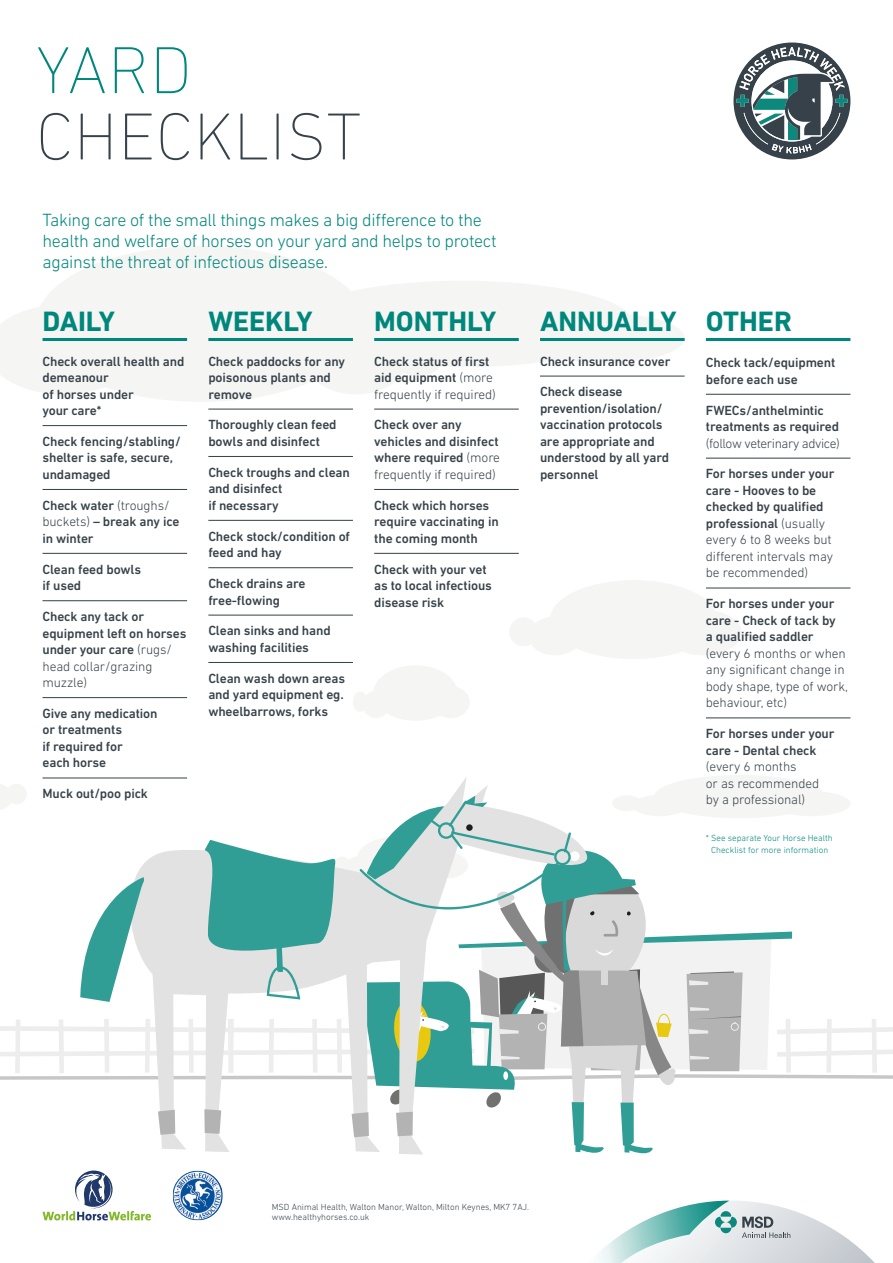
<style>
.page{position:relative;width:893px;height:1263px;background:#fff}
.page>*{position:absolute;margin:0;border:0;box-sizing:border-box;transform-origin:0 0}
.t1{font:200 67.5px/66.3px "DIN Next LT Pro";letter-spacing:.01em;color:#37424a}
.t2{font:700 28.5px "DIN Next LT Pro";color:#00877c}
.t3{font:300 18px/21px "DIN Next LT Pro";letter-spacing:-.02em;color:#00877c}
.t4{font:500 13.5px/16.5px "DIN Next LT Pro";letter-spacing:-.01em;color:#37424a}
.t5{font:300 13.5px/16.5px "DIN Next LT Pro";letter-spacing:-.01em;color:#37424a}
.Bodycopy{font:300 9px/10.5px "DIN Next LT Pro";color:#37424a}
.t6{font:300 9px/12px "DIN Next LT Pro";color:#00877c;text-align:center}
.s1{color:#00877c}
.s2{font-weight:300}
.s3{font-weight:500}
</style>
<div class="page">
<svg style="left:510px;top:581px;width:232px;height:78px"></svg>
<svg style="left:0;top:246px;width:439px;height:155px;fill:#f5f5f4"></svg>
<svg style="left:209px;top:281px;width:475px;height:86px"></svg>
<hr style="left:43px;top:338px;width:144px;height:3px;background:#00877c">
<hr style="left:208px;top:338px;width:145px;height:3px;background:#00877c">
<hr style="left:374px;top:338px;width:145px;height:3px;background:#00877c">
<hr style="left:540px;top:338px;width:145px;height:3px;background:#00877c">
<hr style="left:706px;top:338px;width:144px;height:3px;background:#00877c">
<hr style="left:43px;top:425px;width:144px;height:1px;background:#37424a">
<hr style="left:43px;top:489px;width:144px;height:1px;background:#37424a">
<hr style="left:43px;top:553px;width:144px;height:1px;background:#37424a">
<hr style="left:43px;top:600px;width:144px;height:1px;background:#37424a">
<hr style="left:43px;top:697px;width:144px;height:1px;background:#37424a">
<hr style="left:208px;top:409px;width:145px;height:1px;background:#37424a">
<hr style="left:208px;top:456px;width:145px;height:1px;background:#37424a">
<hr style="left:208px;top:520px;width:145px;height:1px;background:#37424a">
<hr style="left:208px;top:567px;width:145px;height:1px;background:#37424a">
<hr style="left:208px;top:615px;width:145px;height:1px;background:#37424a">
<hr style="left:208px;top:662px;width:145px;height:1px;background:#37424a">
<hr style="left:374px;top:409px;width:145px;height:1px;background:#37424a">
<hr style="left:374px;top:489px;width:145px;height:1px;background:#37424a">
<hr style="left:374px;top:553px;width:145px;height:1px;background:#37424a">
<hr style="left:540px;top:376px;width:145px;height:1px;background:#37424a">
<hr style="left:706px;top:394px;width:144px;height:1px;background:#37424a">
<hr style="left:706px;top:458px;width:144px;height:1px;background:#37424a">
<hr style="left:706px;top:587px;width:144px;height:1px;background:#37424a">
<hr style="left:706px;top:717px;width:144px;height:1px;background:#37424a">
<svg style="left:353px;top:666px;width:116px;height:54px"></svg>
<svg style="left:0;top:775px;width:893px;height:380px"></svg>
<svg style="left:43px;top:1170px;width:108px;height:50px"></svg>
<svg style="left:733px;top:43px;width:117px;height:116px"></svg>
<svg style="left:598px;top:1200px;width:277px;height:63px"></svg>
<img style="left:174px;top:1172px;width:48px;height:47px">
<div style="left:171px;top:1169px;width:54px;height:53px;border:2px solid #fff;border-radius:50%"></div>
<p class="t1" style="left:36px;top:37px;width:327px"><span class="s1">YARD<br></span>CHECKLIST</p>
<p class="t3" style="left:43px;top:209px;width:456px">Taking care of the small things makes a big difference to the health and welfare of horses on your yard and helps to protect against the threat of infectious disease.</p>
<p class="t2" style="left:43px;top:305px;width:74px">DAILY</p>
<p class="t2" style="left:208px;top:305px;width:106px">WEEKLY</p>
<p class="t2" style="left:374px;top:305px;width:124px">MONTHLY</p>
<p class="t2" style="left:540px;top:305px;width:138px">ANNUALLY</p>
<p class="t2" style="left:706px;top:305px;width:87px">OTHER</p>
<p class="t4" style="left:43px;top:353px;width:143px">Check overall health and demeanour<br>of horses under<br>your care*</p>
<p class="t4" style="left:43px;top:433px;width:140px">Check fencing/stabling/ shelter is safe, secure, undamaged</p>
<p class="t4" style="left:43px;top:497px;width:139px">Check water <span class="s2">(troughs/ buckets)</span> – break any ice in winter</p>
<p class="t4" style="left:43px;top:561px;width:100px">Clean feed bowls if used</p>
<p class="t4" style="left:43px;top:608px;width:145px">Check any tack or equipment left on horses under your care <span class="s2">(rugs/ head collar/grazing muzzle)</span></p>
<p class="t4" style="left:43px;top:705px;width:117px">Give any medication or treatments<br>if required for<br>each horse</p>
<p class="t4" style="left:43px;top:785px;width:107px">Muck out/poo pick</p>
<p class="t4" style="left:208px;top:353px;width:138px">Check paddocks for any poisonous plants and remove</p>
<p class="t4" style="left:208px;top:416px;width:130px">Thoroughly clean feed bowls and disinfect</p>
<p class="t4" style="left:208px;top:464px;width:143px">Check troughs and clean and disinfect<br>if necessary</p>
<p class="t4" style="left:208px;top:528px;width:143px">Check stock/condition of feed and hay</p>
<p class="t4" style="left:208px;top:575px;width:99px">Check drains are free-flowing</p>
<p class="t4" style="left:208px;top:622px;width:124px">Clean sinks and hand washing facilities</p>
<p class="t4" style="left:208px;top:670px;width:138px;text-align:justify">Clean wash down areas and yard equipment eg. wheelbarrows, forks</p>
<p class="t4" style="left:374px;top:353px;width:123px">Check status of first aid equipment <span class="s2">(more frequently if required)</span></p>
<p class="t4" style="left:374px;top:416px;width:127px">Check over any vehicles and disinfect where required <span class="s2">(more frequently if required)</span></p>
<p class="t4" style="left:374px;top:497px;width:126px">Check which horses require vaccinating in the coming month</p>
<p class="t4" style="left:374px;top:561px;width:119px">Check with your vet as to local infectious disease risk</p>
<p class="t4" style="left:540px;top:353px;width:132px">Check insurance cover</p>
<p class="t4" style="left:540px;top:383px;width:131px">Check disease prevention/isolation/ vaccination protocols are appropriate and understood by all yard personnel</p>
<p class="t4" style="left:706px;top:354px;width:131px">Check tack/equipment before each use</p>
<p class="t4" style="left:706px;top:402px;width:136px">FWECs/anthelmintic treatments as required <span class="s2">(follow veterinary advice)</span></p>
<p class="t4" style="left:706px;top:465px;width:130px">For horses under your care - Hooves to be checked by qualified professional <span class="s2">(usually every 6 to 8 weeks but different intervals may be recommended)</span></p>
<p class="t5" style="left:706px;top:595px;width:144px"><span class="s3">For horses under your care - Check of tack by<br>a qualified saddler </span>(every 6 months or when any significant change in body shape, type of work, behaviour, etc)</p>
<p class="t5" style="left:706px;top:725px;width:130px"><span class="s3">For horses under your care - Dental check </span>(every 6 months<br>or as recommended by a professional)</p>
<p class="Bodycopy" style="left:272px;top:1201px;width:259px">MSD Animal Health, Walton Manor, Walton, Milton Keynes, MK7 7AJ. www.healthyhorses.co.uk</p>
<p class="t6" style="left:706px;top:832px;width:128px">* See separate Your Horse Health<br>Checklist for more information</p>
</div>
